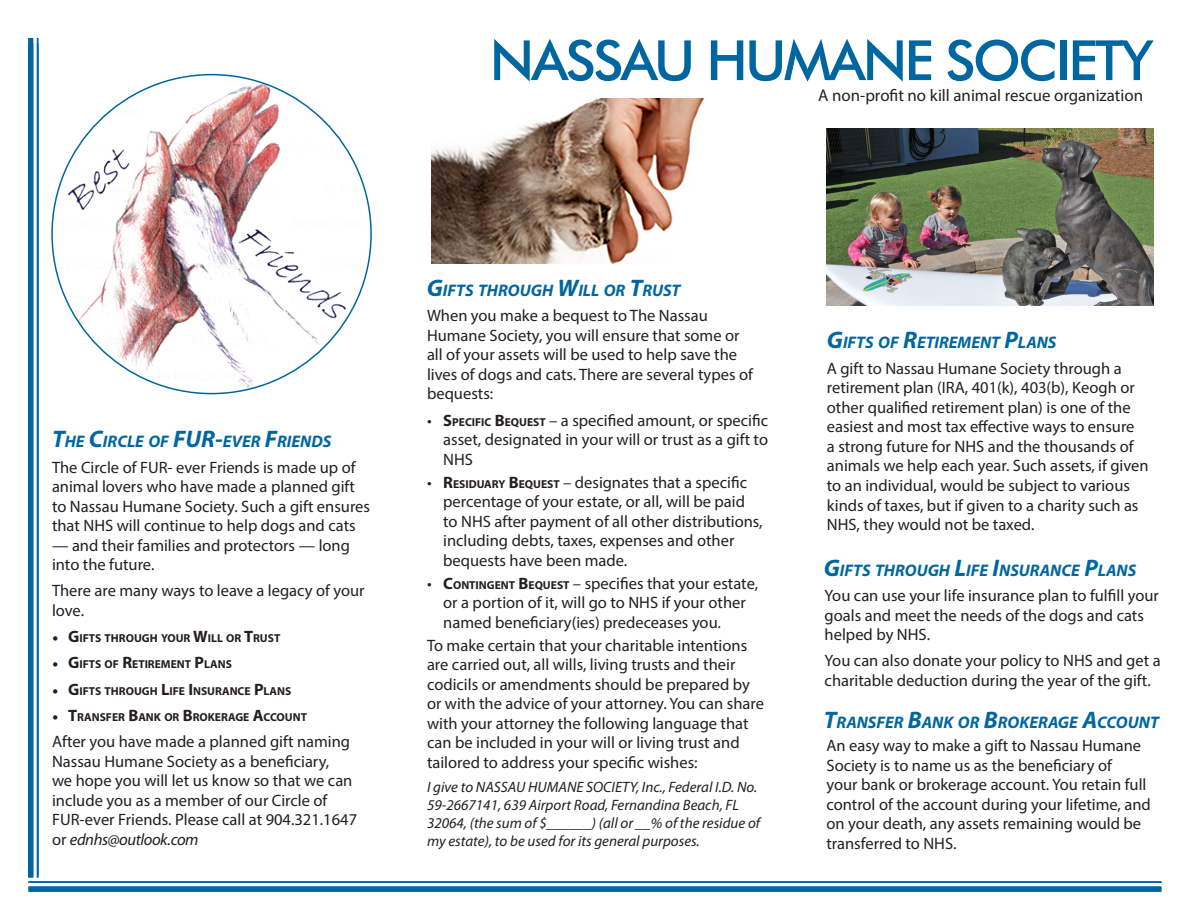
<style>
.page{position:relative;width:1188px;height:918px;background:#fff}
.page>*{position:absolute;margin:0;border:0;box-sizing:border-box;transform-origin:0 0}
.t1{font:500 55.5px "Futura BT";letter-spacing:-.05em;color:#0066a0}
.t2{font:16.95px "Myriad Pro";color:#231f20}
.t3{font:italic 700 16.8px "Myriad Pro";color:#0066a0}
.t4{font:16.5px/19.5px "Myriad Pro";color:#231f20}
.t5{font:italic 15px/18px "Myriad Pro";color:#231f20}
.t6{font:700 11.55px "Myriad Pro";color:#231f20}
.s1{font-size:24px}
.s2{font-family:"Minion Pro";font-weight:400;font-size:16.5px}
.s3{font-size:16.5px}
.s4{font-style:italic}
.s5{font-weight:700}
.s6{font-weight:700;font-size:11.55px}
</style>
<div class="page">
<hr style="left:37px;top:38px;width:2px;height:840px;background:#0066a0">
<div style="left:28px;top:38px;width:5px;height:840px;background:#0066a0"></div>
<hr style="left:28px;top:881px;width:1133px;height:2px;background:#0066a0">
<div style="left:28px;top:886px;width:1133px;height:6px;background:#0066a0"></div>
<img style="left:52px;top:75px;width:319px;height:319px;border-radius:159px">
<img style="left:432px;top:98px;width:273px;height:166px">
<img style="left:827px;top:128px;width:326px;height:177px">
<h1 class="t1" style="left:490px;top:27px;width:665px">NASSAU HUMANE SOCIETY</h1>
<p class="t2" style="left:818px;top:85px;width:326px">A non-profit no kill animal rescue organization</p>
<p class="t3" style="left:52px;top:430px;width:281px"><span class="s1">T</span>HE <span class="s1">C</span>IRCLE OF <span class="s1">FUR-</span>EVER <span class="s1">F</span>RIENDS</p>
<p class="t4" style="left:52px;top:457px;width:320px">The Circle of FUR- ever Friends is made up of animal lovers who have made a planned gift to Nassau Humane Society. Such a gift ensures that NHS will continue to help dogs and cats</p>
<p class="t4" style="left:52px;top:535px;width:300px">— and their families and protectors — long into the future.</p>
<p class="t4" style="left:52px;top:581px;width:314px">There are many ways to leave a legacy of your love.</p>
<p class="t6" style="left:52px;top:631px;width:230px"><span class="s2">•</span> <span class="s3">G</span>IFTS THROUGH YOUR <span class="s3">W</span>ILL OR <span class="s3">T</span>RUST</p>
<p class="t6" style="left:52px;top:657px;width:181px"><span class="s2">•</span> <span class="s3">G</span>IFTS OF <span class="s3">R</span>ETIREMENT <span class="s3">P</span>LANS</p>
<p class="t6" style="left:52px;top:683px;width:241px"><span class="s2">•</span> <span class="s3">G</span>IFTS THROUGH <span class="s3">L</span>IFE <span class="s3">I</span> NSURANCE <span class="s3">P</span>LANS</p>
<p class="t6" style="left:52px;top:710px;width:257px"><span class="s2">•</span> <span class="s3">T</span>RANSFER <span class="s3">B</span>ANK OR <span class="s3">B</span>ROKERAGE <span class="s3">A</span>CCOUNT</p>
<p class="t4" style="left:52px;top:732px;width:307px">After you have made a planned gift naming Nassau Humane Society as a beneficiary,<br>we hope you will let us know so that we can include you as a member of our Circle of FUR-ever Friends. Please call at 904.321.1647 or <span class="s4">ednhs@outlook.com</span></p>
<p class="t3" style="left:427px;top:280px;width:255px"><span class="s1">G</span>IFTS THROUGH <span class="s1">W</span>ILL OR <span class="s1">T</span>RUST</p>
<p class="t4" style="left:427px;top:306px;width:327px">When you make a bequest to The Nassau Humane Society, you will ensure that some or all of your assets will be used to help save the lives of dogs and cats. There are several types of bequests:</p>
<p class="t4" style="left:443px;top:410px;width:326px;text-align:justify;text-indent:-16px">• <span class="s5">S</span><span class="s6">PECIFIC</span> <span class="s5">B</span><span class="s6">EQUEST</span> – a specified amount, or specific asset, designated in your will or trust as a gift to NHS</p>
<p class="t4" style="left:443px;top:472px;width:321px;text-indent:-16px">• <span class="s5">R</span><span class="s6">ESIDUARY</span> <span class="s5">B</span><span class="s6">EQUEST</span> – designates that a specific percentage of your estate, or all, will be paid to NHS after payment of all other distributions, including debts, taxes, expenses and other bequests have been made.</p>
<p class="t4" style="left:443px;top:573px;width:316px;text-indent:-16px">• <span class="s5">C</span><span class="s6">ONTINGENT</span> <span class="s5">B</span><span class="s6">EQUEST</span> – specifies that your estate, or a portion of it, will go to NHS if your other named beneficiary(ies) predeceases you.</p>
<p class="t4" style="left:427px;top:635px;width:338px">To make certain that your charitable intentions are carried out, all wills, living trusts and their codicils or amendments should be prepared by or with the advice of your attorney. You can share with your attorney the following language that can be included in your will or living trust and tailored to address your specific wishes:</p>
<p class="t5" style="left:427px;top:778px;width:335px">I give to NASSAU HUMANE SOCIETY, Inc., Federal I.D. No.<br>59-2667141, 639 Airport Road, Fernandina Beach, FL 32064, (the sum of $______) (all or __% of the residue of my estate), to be used for its general purposes.</p>
<p class="t3" style="left:827px;top:331px;width:231px"><span class="s1">G</span>IFTS OF <span class="s1">R</span>ETIREMENT <span class="s1">P</span>LANS</p>
<p class="t4" style="left:827px;top:358px;width:323px">A gift to Nassau Humane Society through a retirement plan (IRA, 401(k), 403(b), Keogh or other qualified retirement plan) is one of the easiest and most tax effective ways to ensure<br>a strong future for NHS and the thousands of animals we help each year. Such assets, if given to an individual, would be subject to various kinds of taxes, but if given to a charity such as NHS, they would not be taxed.</p>
<p class="t3" style="left:824px;top:559px;width:314px"><span class="s1">G</span>IFTS THROUGH <span class="s1">L</span>IFE <span class="s1">I</span>NSURANCE <span class="s1">P</span>LANS</p>
<p class="t4" style="left:825px;top:585px;width:336px">You can use your life insurance plan to fulfill your goals and meet the needs of the dogs and cats helped by NHS.</p>
<p class="t4" style="left:825px;top:651px;width:338px">You can also donate your policy to NHS and get a charitable deduction during the year of the gift.</p>
<p class="t3" style="left:824px;top:711px;width:337px"><span class="s1">T</span>RANSFER <span class="s1">B</span>ANK OR <span class="s1">B</span>ROKERAGE <span class="s1">A</span>CCOUNT</p>
<p class="t4" style="left:826px;top:735px;width:326px">An easy way to make a gift to Nassau Humane Society is to name us as the beneficiary of<br>your bank or brokerage account. You retain full control of the account during your lifetime, and on your death, any assets remaining would be transferred to NHS.</p>
</div>
